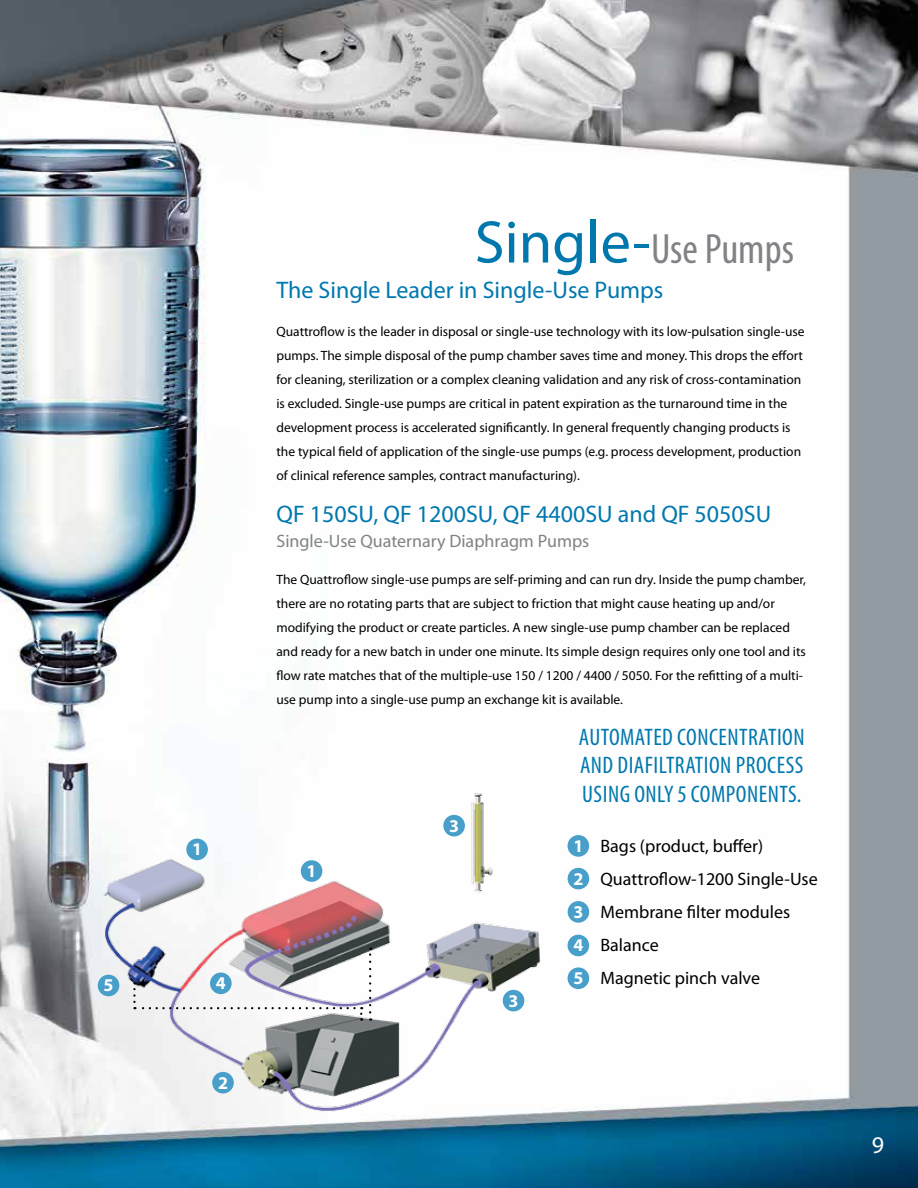
<style>
.page{position:relative;width:918px;height:1188px;background:#fff}
.page>*{position:absolute;margin:0;border:0;box-sizing:border-box;transform-origin:0 0}
.t1{font:condensed 42.6px "Myriad Pro";color:#808285}
.t2{font:24px "Myriad Pro";color:#0078ae}
.t3{font:condensed 24px/28.8px "Myriad Pro";letter-spacing:.02em;color:#0078ae}
.t4{font:24px "Myriad Pro";color:#fff}
.t5{font:18px/33px "Myriad Pro";color:#000}
.t6{font:18px "Myriad Pro";color:#808285}
.t7{font:700 18px "Myriad Pro";color:#fff}
.t8{font:13.5px/24px "Myriad Pro";color:#000}
.s1{font-stretch:normal;font-size:60.6px;color:#0078ae}
.s2{font-weight:700;color:#fff}
</style>
<div class="page">
<img style="left:0;top:0;width:918px;height:1188px">
<div style="left:568px;top:835px;width:21px;height:22px;background:#489fc9;border-radius:50%"></div>
<div style="left:568px;top:868px;width:21px;height:21px;background:#489fc9;border-radius:50%"></div>
<div style="left:568px;top:901px;width:21px;height:22px;background:#489fc9;border-radius:50%"></div>
<div style="left:568px;top:935px;width:21px;height:21px;background:#489fc9;border-radius:50%"></div>
<div style="left:568px;top:967px;width:21px;height:22px;background:#489fc9;border-radius:50%"></div>
<img style="left:82px;top:774px;width:484px;height:361px">
<div style="left:98px;top:975px;width:21px;height:21px;background:#489fc9;border-radius:50%"></div>
<div style="left:503px;top:990px;width:21px;height:21px;background:#489fc9;border-radius:50%"></div>
<div style="left:443px;top:815px;width:22px;height:21px;background:#489fc9;border-radius:50%"></div>
<div style="left:301px;top:860px;width:21px;height:22px;background:#489fc9;border-radius:50%"></div>
<div style="left:186px;top:839px;width:22px;height:21px;background:#489fc9;border-radius:50%"></div>
<div style="left:210px;top:973px;width:22px;height:21px;background:#489fc9;border-radius:50%"></div>
<div style="left:212px;top:1072px;width:22px;height:22px;background:#489fc9;border-radius:50%"></div>
<svg style="left:133px;top:982px;width:229px;height:39px"></svg>
<svg style="left:369px;top:948px;width:2px;height:64px"></svg>
<h3 class="t7" style="left:104px;top:975px;width:11px">5</h3>
<h3 class="t7" style="left:192px;top:839px;width:11px">1</h3>
<h3 class="t7" style="left:216px;top:973px;width:11px">4</h3>
<h3 class="t7" style="left:218px;top:1072px;width:11px">2</h3>
<h1 class="t1" style="left:475px;top:223px;width:321px"><span class="s1">Single-</span>USE PUMPS</h1>
<h2 class="t2" style="left:276px;top:277px;width:388px">The Single Leader in Single-Use Pumps</h2>
<p class="t8" style="left:276px;top:319px;width:530px">Quattroflow is the leader in disposal or single-use technology with its low-pulsation single-use pumps. The simple disposal of the pump chamber saves time and money. This drops the effort for cleaning, sterilization or a complex cleaning validation and any risk of cross-contamination is excluded. Single-use pumps are critical in patent expiration as the turnaround time in the development process is accelerated significantly. I n general frequently changing products is the typical field of application of the single-use pumps (e.g. process development, production of clinical reference samples, contract manufacturing).</p>
<h2 class="t2" style="left:276px;top:501px;width:481px">QF 150SU, QF 1200SU, QF 4400SU and QF 5050SU</h2>
<h3 class="t6" style="left:276px;top:531px;width:314px">Single-Use Quaternary Diaphragm Pumps</h3>
<p class="t8" style="left:276px;top:568px;width:531px">The Quattroflow single-use pumps are self-priming and can run dry. I nside the pump chamber, there are no rotating parts that are subject to friction that might cause heating up and/or modifying the product or create particles. A new single-use pump chamber can be replaced and ready for a new batch in under one minute. Its simple design requires only one tool and its flow rate matches that of the multiple-use 150 / 1200 / 4400 / 5050. For the refitting of a multi&shy;use pump into a single-use pump an exchange kit is available.</p>
<h3 class="t7" style="left:307px;top:861px;width:11px">1</h3>
<h3 class="t7" style="left:449px;top:815px;width:11px">3</h3>
<h3 class="t7" style="left:509px;top:990px;width:11px">3</h3>
<h2 class="t3" style="left:579px;top:722px;width:224px">AUTOMATED CONCENTRATION<br>AND DIAFILTRATION PROCESS<br>USING ONLY 5 COMPONENTS.</h2>
<h3 class="t5" style="left:574px;top:830px;width:246px"><span class="s2">1</span> Bags (product, buffer)<br><span class="s2">2</span> Quattroflow-1200 Single-Use<br><span class="s2">3</span> Membrane filter modules<br><span class="s2">4</span> Balance<br><span class="s2">5</span> Magnetic pinch valve</h3>
<h2 class="t4" style="left:872px;top:1132px;width:14px">9</h2>
</div>
